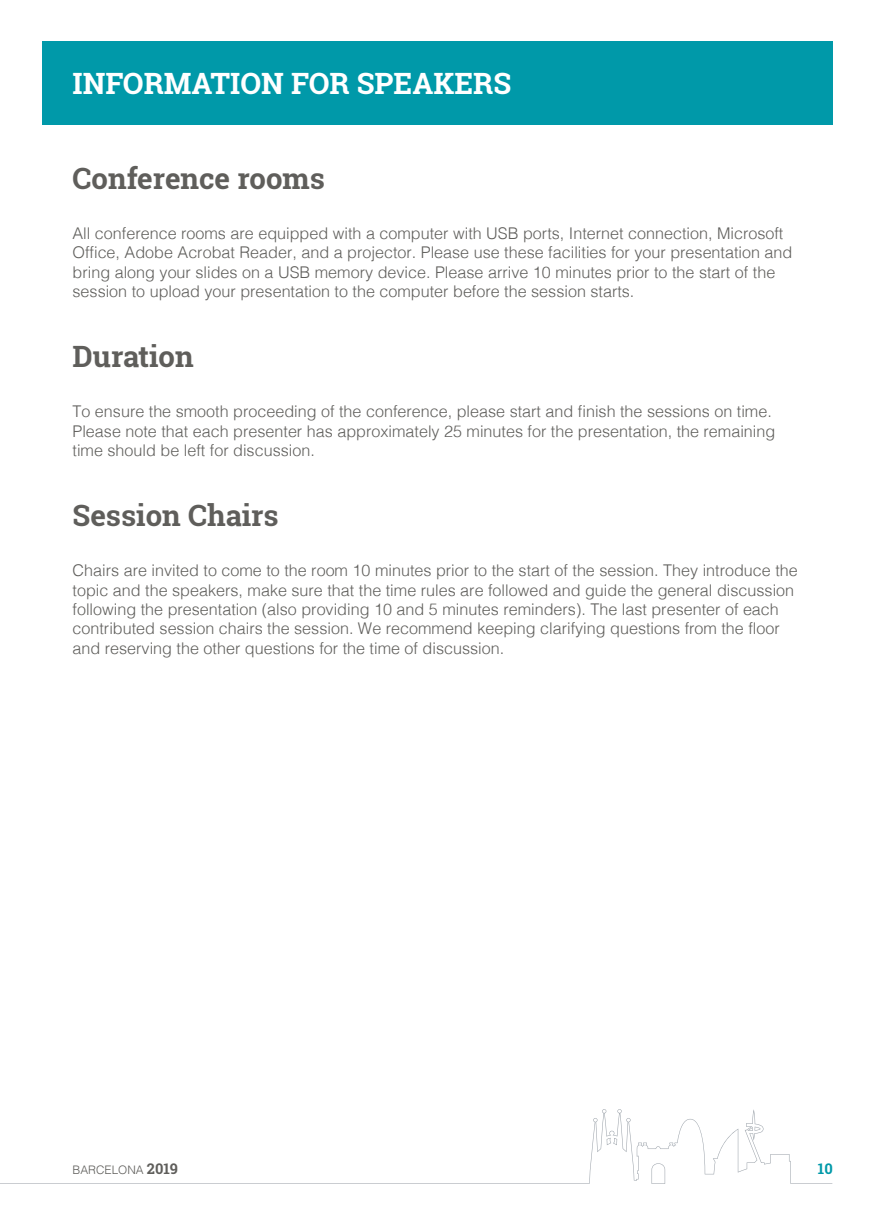
<style>
.page{position:relative;width:874px;height:1225px;background:#fff}
.page>*{position:absolute;margin:0;border:0;box-sizing:border-box;transform-origin:0 0}
.t1{font:700 29.4px "Roboto Slab";color:#5f5e5b}
.t2{font:700 29.4px "Roboto Slab";color:#fff}
.t3{font:300 16.2px/19.4px "Helvetica";color:#5f5e5b}
.t4{font:700 14.6px "Roboto Slab";color:#0099a9}
.t5{font:300 11.8px "Helvetica";color:#5f5e5b}
.s1{font-family:"Roboto Slab";font-weight:700;font-size:14.6px}
</style>
<div class="page">
<div style="left:42px;top:42px;width:789px;height:83px;background:#0099a9"></div>
<svg style="left:589px;top:1109px;width:202px;height:74px"></svg>
<h1 class="t2" style="left:72px;top:63px;width:440px">INFORMATION FOR SPEAKERS</h1>
<h1 class="t1" style="left:72px;top:158px;width:254px">Conference rooms</h1>
<p class="t3" style="left:72px;top:222px;width:721px">All conference rooms are equipped with a computer with USB ports, Internet connection, Microsoft Office, Adobe Acrobat Reader, and a projector. Please use these facilities for your presentation and bring along your slides on a USB memory device. Please arrive 10 minutes prior to the start of the session to upload your presentation to the computer before the session starts.</p>
<h1 class="t1" style="left:72px;top:337px;width:123px">Duration</h1>
<p class="t3" style="left:72px;top:401px;width:704px">To ensure the smooth proceeding of the conference, please start and finish the sessions on time.<br>Please note that each presenter has approximately 25 minutes for the presentation, the remaining time should be left for discussion.</p>
<h1 class="t1" style="left:72px;top:496px;width:208px">Session Chairs</h1>
<p class="t3" style="left:72px;top:560px;width:726px">Chairs are invited to come to the room 10 minutes prior to the start of the session. They introduce the topic and the speakers, make sure that the time rules are followed and guide the general discussion following the presentation (also providing 10 and 5 minutes reminders). The last presenter of each contributed session chairs the session. We recommend keeping clarifying questions from the floor and reserving the other questions for the time of discussion.</p>
<p class="t5" style="left:72px;top:1159px;width:107px">BARCELONA <span class="s1">2019</span></p>
<p class="t4" style="left:817px;top:1158px;width:16px">10</p>
</div>
